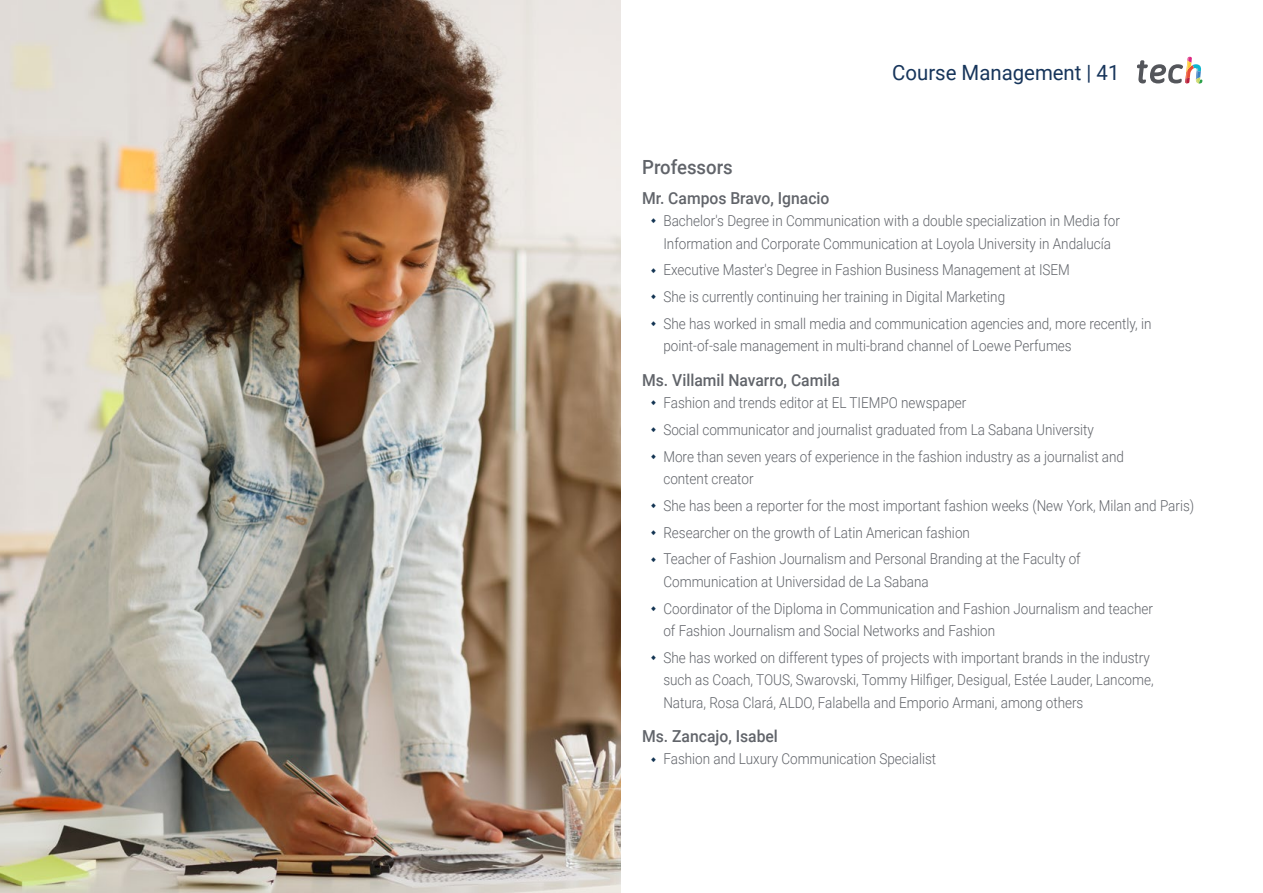
<style>
.page{position:relative;width:1263px;height:893px;background:#fff}
.page>*{position:absolute;margin:0;border:0;box-sizing:border-box;transform-origin:0 0}
.t1{font:21px "Roboto";color:#17355b}
.t2{font:500 19.5px "Roboto";color:#61646a;scale:.95 1}
.t3{font:500 16.5px "Roboto";color:#61646a;scale:.95 1}
.t4{font:300 15px/26.7px "Roboto";color:#61646a;scale:.9 1}
</style>
<div class="page">
<svg style="left:1137px;top:57px;width:65px;height:27px"></svg>
<img style="left:0;top:0;width:621px;height:893px">
<h1 class="t1" style="left:892px;top:57px;width:229px">Course Management | 41</h1>
<h2 class="t2" style="left:642px;top:154px;width:97px">Professors</h2>
<p class="t3" style="left:642px;top:186px;width:199px">Mr. Campos Bravo, Ignacio</p>
<p class="t4" style="left:663px;top:209px;width:509px;line-height:22.5px">Bachelor's Degree in Communication with a double specialization in Media for<br>Information and Corporate Communication at Loyola University in Andalucía</p>
<p class="t4" style="left:663px;top:256px;width:544px">Executive Master's Degree in Fashion Business Management at ISEM<br>She is currently continuing her training in Digital Marketing<br>She has worked in small media and communication agencies and, more recently, in</p>
<p class="t4" style="left:663px;top:332px;width:455px">point-of-sale management in multi-brand channel of Loewe Perfumes</p>
<p class="t3" style="left:642px;top:368px;width:210px">Ms. Villamil Navarro, Camila</p>
<p class="t4" style="left:663px;top:389px;width:513px">Fashion and trends editor at EL TIEMPO newspaper<br>Social communicator and journalist graduated from La Sabana University<br>More than seven years of experience in the fashion industry as a journalist and</p>
<p class="t4" style="left:663px;top:465px;width:591px">content creator<br>She has been a reporter for the most important fashion weeks (New York, Milan and Paris)<br>Researcher on the growth of Latin American fashion<br>Teacher of Fashion Journalism and Personal Branding at the Faculty of</p>
<p class="t4" style="left:663px;top:568px;width:545px">Communication at Universidad de La Sabana<br>Coordinator of the Diploma in Communication and Fashion Journalism and teacher</p>
<p class="t4" style="left:663px;top:617px;width:542px">of Fashion Journalism and Social Networks and Fashion<br>She has worked on different types of projects with important brands in the industry</p>
<p class="t4" style="left:663px;top:668px;width:546px;line-height:22.5px">such as Coach, TOUS, Swarovski, Tommy Hilfiger, Desigual, Estée Lauder, Lancome,<br>Natura, Rosa Clará, ALDO, Falabella and Emporio Armani, among others</p>
<p class="t3" style="left:642px;top:725px;width:144px">Ms. Zancajo, Isabel</p>
<p class="t4" style="left:663px;top:745px;width:305px">Fashion and Luxury Communication Specialist</p>
</div>
